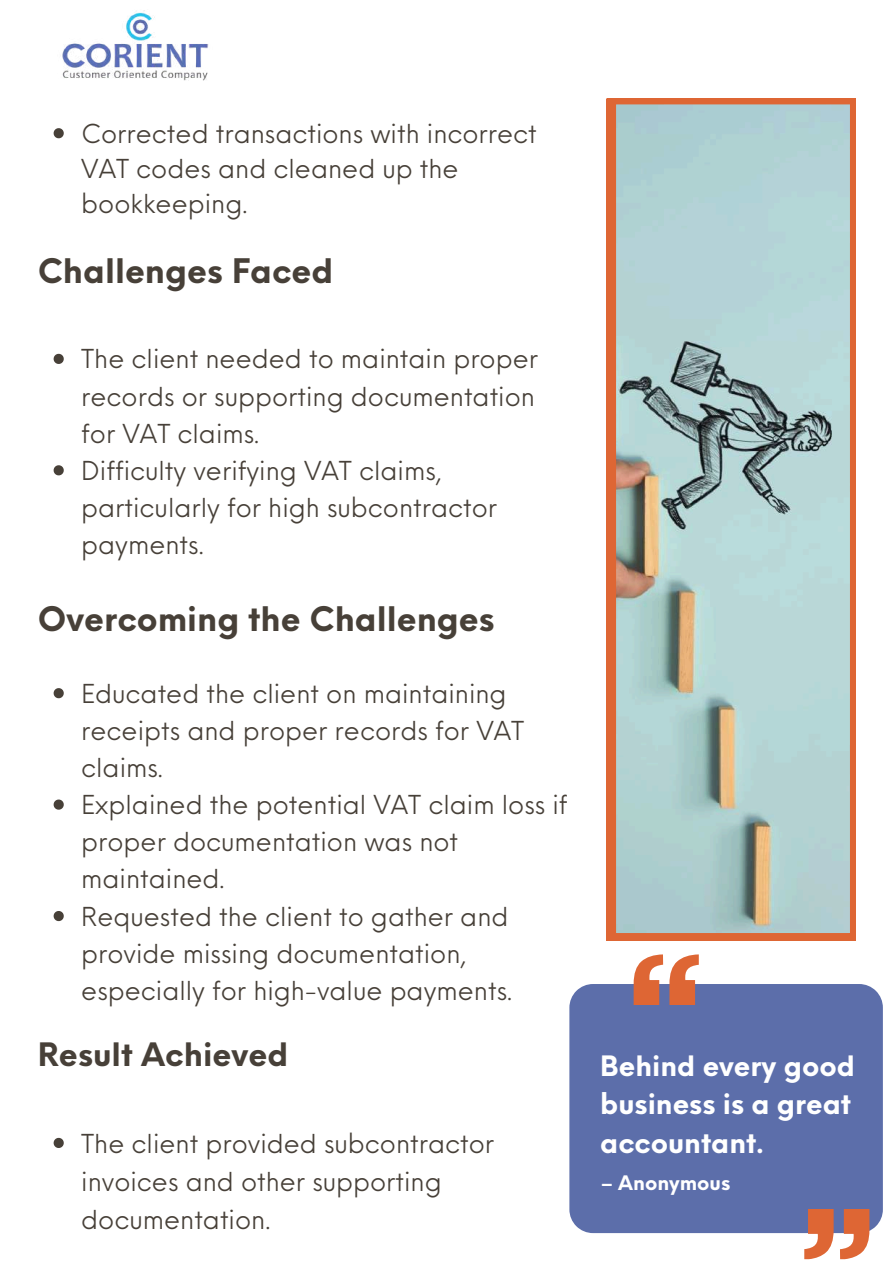
<style>
.page{position:relative;width:894px;height:1264px;background:#fff}
.page>*{position:absolute;margin:0;border:0;box-sizing:border-box;transform-origin:0 0}
.t1{font:700 33px "Neue Einstellung";color:#474038}
.t2{font:700 31.5px "Neue Einstellung";color:#474038}
.t3{font:700 27.45px/38.4px "Neue Einstellung";color:#fff}
.t4{font:25.5px/37.2px "Neue Einstellung";color:#474038}
.t5{font:700 19.5px "Neue Einstellung";color:#fff}
</style>
<div class="page">
<img style="left:62px;top:10px;width:147px;height:70px">
<div style="left:569px;top:984px;width:313px;height:248px;background:#5c6eaa"></div>
<svg style="left:633px;top:954px;width:65px;height:51px"></svg>
<svg style="left:804px;top:1208px;width:65px;height:51px"></svg>
<svg style="left:610px;top:99px;width:245px;height:839px"></svg>
<svg style="left:54px;top:354px;width:10px;height:10px"></svg>
<svg style="left:54px;top:465px;width:10px;height:10px"></svg>
<svg style="left:54px;top:688px;width:10px;height:10px"></svg>
<svg style="left:54px;top:799px;width:10px;height:10px"></svg>
<svg style="left:54px;top:911px;width:10px;height:10px"></svg>
<svg style="left:54px;top:128px;width:10px;height:10px"></svg>
<svg style="left:54px;top:1137px;width:10px;height:10px"></svg>
<p class="t4" style="left:81px;top:113px;width:457px;line-height:34.8px">Corrected transactions with incorrect<br>VAT codes and cleaned up the bookkeeping.</p>
<p class="t1" style="left:38px;top:241px;width:297px">Challenges Faced</p>
<p class="t4" style="left:81px;top:338px;width:458px">The client needed to maintain proper records or supporting documentation for VAT claims.<br>Difficulty verifying VAT claims, particularly for high subcontractor payments.</p>
<p class="t1" style="left:38px;top:588px;width:458px">Overcoming the Challenges</p>
<p class="t4" style="left:81px;top:672px;width:487px">Educated the client on maintaining receipts and proper records for VAT claims.<br>Explained the potential VAT claim loss if proper documentation was not maintained.<br>Requested the client to gather and provide missing documentation, especially for high-value payments.</p>
<p class="t2" style="left:38px;top:1025px;width:252px">Result Achieved</p>
<p class="t4" style="left:81px;top:1121px;width:414px;line-height:38.2px">The client provided subcontractor invoices and other supporting documentation.</p>
<p class="t3" style="left:600px;top:1043px;width:256px">Behind every good business is a great accountant.</p>
<p class="t5" style="left:600px;top:1165px;width:131px">– Anonymous</p>
</div>
